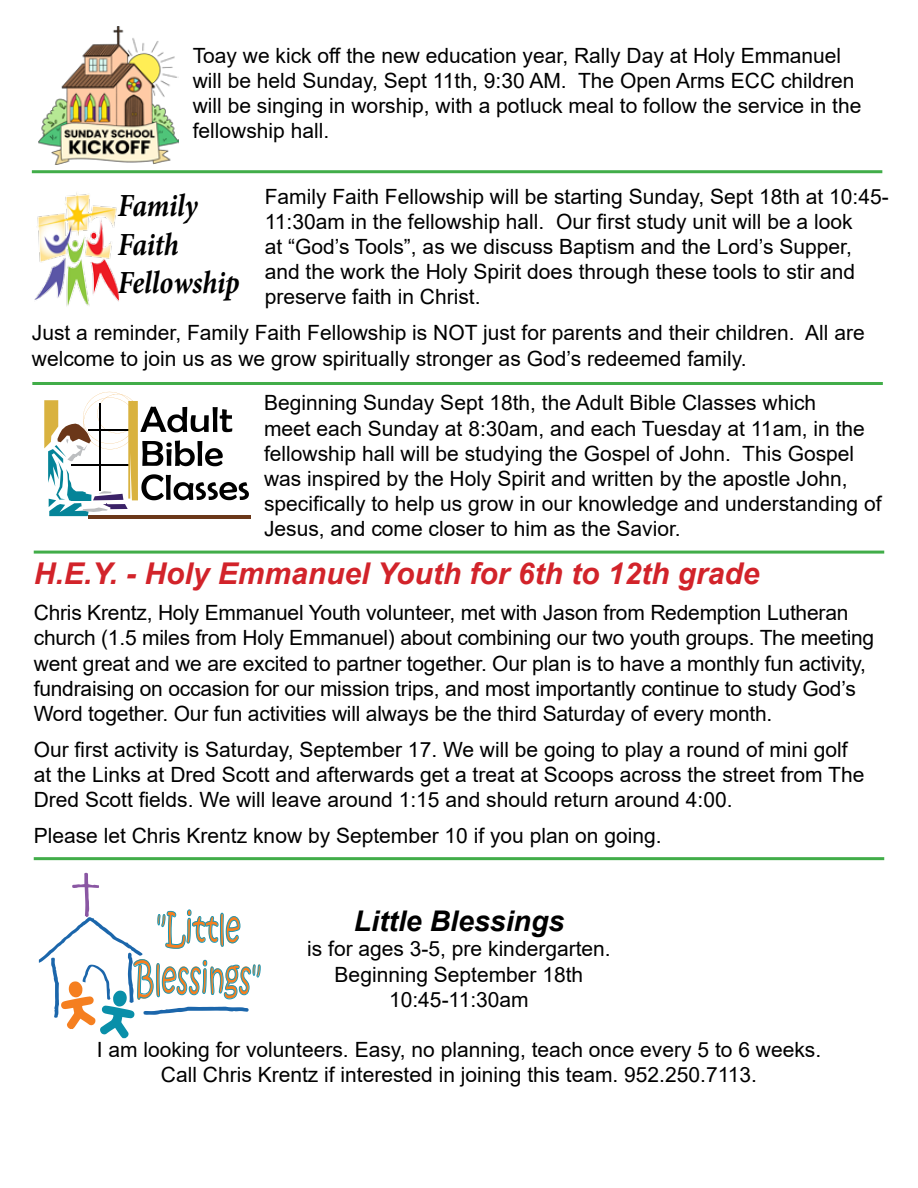
<style>
.page{position:relative;width:918px;height:1188px;background:#fff}
.page>*{position:absolute;margin:0;border:0;box-sizing:border-box;transform-origin:0 0}
.t1{font:42px/50.4px "Kristen ITC";color:#f57f20;text-align:center;scale:.64 1}
.t2{font:italic 700 32.25px/38.7px "Minion Pro";letter-spacing:-.01em;color:#000;scale:.87 1}
.t3{font:italic 700 30px "Arial";color:#d2232a}
.t4{font:italic 700 28.5px "Arial";color:#000}
.t5{font:21px/25.2px "Arial";color:#000}
</style>
<div class="page">
<img style="left:34px;top:192px;width:85px;height:114px">
<img style="left:39px;top:26px;width:139px;height:139px">
<hr style="left:32px;top:170px;width:850px;height:3px;background:#41ad49">
<hr style="left:32px;top:382px;width:851px;height:3px;background:#41ad49">
<hr style="left:88px;top:516px;width:163px;height:3px;background:#6b3719">
<svg style="left:44px;top:392px;width:205px;height:124px"></svg>
<hr style="left:34px;top:551px;width:850px;height:3px;background:#41ad49">
<hr style="left:34px;top:857px;width:850px;height:3px;background:#41ad49">
<svg style="left:39px;top:873px;width:222px;height:165px"></svg>
<p class="t5" style="left:193px;top:43px;width:670px">Toay we kick off the new education year, Rally Day at Holy Emmanuel will be held Sunday, Sept 11th, 9:30 AM. The Open Arms ECC children will be singing in worship, with a potluck meal to follow the service in the fellowship hall.</p>
<h2 class="t2" style="left:118px;top:186px;width:141px">Family<br>Faith<br>Fellowship</h2>
<p class="t5" style="left:265px;top:183px;width:626px">Family Faith Fellowship will be starting Sunday, Sept 18th at 10:45- 11:30am in the fellowship hall. Our first study unit will be a look<br>at “God’s Tools”, as we discuss Baptism and the Lord’s Supper, and the work the Holy Spirit does through these tools to stir and preserve faith in Christ.</p>
<p class="t5" style="left:32px;top:320px;width:834px">Just a reminder, Family Faith Fellowship is NOT just for parents and their children. All are welcome to join us as we grow spiritually stronger as God’s redeemed family.</p>
<p class="t5" style="left:264px;top:390px;width:619px">Beginning Sunday Sept 18th, the Adult Bible Classes which<br>meet each Sunday at 8:30am, and each Tuesday at 11am, in the fellowship hall will be studying the Gospel of John. This Gospel was inspired by the Holy Spirit and written by the apostle John, specifically to help us grow in our knowledge and understanding of Jesus, and come closer to him as the Savior.</p>
<h3 class="t3" style="left:34px;top:554px;width:727px">H.E.Y. - Holy Emmanuel Youth for 6th to 12th grade</h3>
<p class="t5" style="left:34px;top:600px;width:842px">Chris Krentz, Holy Emmanuel Youth volunteer, met with Jason from Redemption Lutheran church (1.5 miles from Holy Emmanuel) about combining our two youth groups. The meeting went great and we are excited to partner together. Our plan is to have a monthly fun activity, fundraising on occasion for our mission trips, and most importantly continue to study God’s Word together. Our fun activities will always be the third Saturday of every month.</p>
<p class="t5" style="left:34px;top:737px;width:832px">Our first activity is Saturday, September 17. We will be going to play a round of mini golf at the Links at Dred Scott and afterwards get a treat at Scoops across the street from The<br>Dred Scott fields. We will leave around 1:15 and should return around 4:00.</p>
<p class="t5" style="left:34px;top:823px;width:629px">Please let Chris Krentz know by September 10 if you plan on going.</p>
<h1 class="t1" style="left:135px;top:904px;width:198px">"Little<br>Blessings"</h1>
<h3 class="t4" style="left:354px;top:902px;width:212px">Little Blessings</h3>
<p class="t5" style="left:307px;top:936px;width:305px;text-align:center">is for ages 3-5, pre kindergarten.<br>Beginning September 18th<br>10:45-11:30am</p>
<p class="t5" style="left:97px;top:1037px;width:726px;text-align:center">I am looking for volunteers. Easy, no planning, teach once every 5 to 6 weeks.<br>Call Chris Krentz if interested in joining this team. 952.250.7113.</p>
</div>
